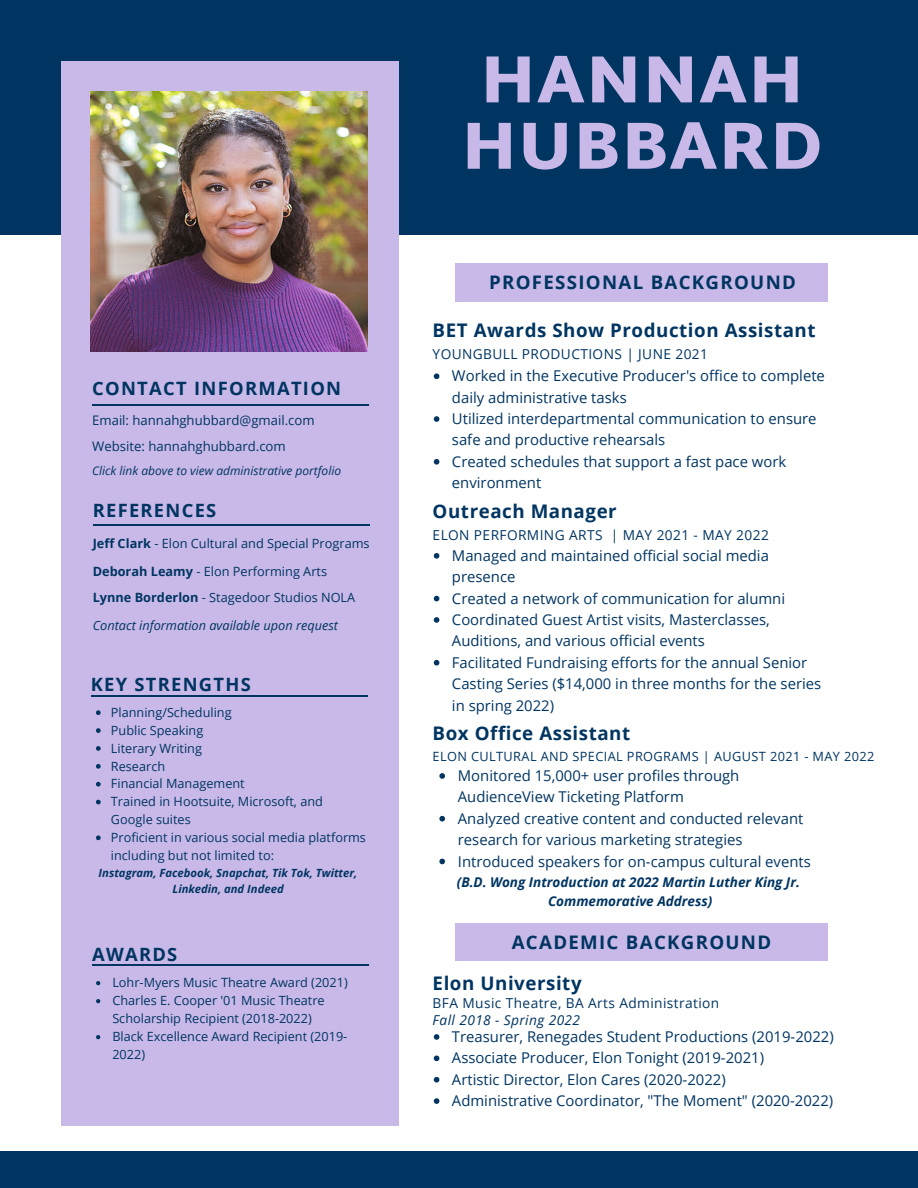
<style>
.page{position:relative;width:918px;height:1188px;background:#fff}
.page>*{position:absolute;margin:0;border:0;box-sizing:border-box;transform-origin:0 0}
.t1{font:900 67.5px/66.3px "Martel Sans";letter-spacing:.02em;color:#c9b9e8}
.t2{font:700 18.75px "Open Sans";letter-spacing:.03em;color:#003562}
.t3{font:700 18.75px "Open Sans";letter-spacing:.07em;color:#003562}
.t4{font:700 18.45px "Open Sans";letter-spacing:.07em;color:#003562}
.t5{font:700 18.3px "Open Sans";letter-spacing:.07em;color:#003562}
.t6{font:14.85px/21.3px "Open Sans";color:#003562}
.t7{font:13.65px "Open Sans";letter-spacing:.03em;color:#003562}
.t8{font:italic 13.65px "Open Sans";letter-spacing:.03em;color:#003562}
.t9{font:italic 700 13.5px "Open Sans";color:#003562}
.t10{font:13.2px "Open Sans";color:#003562}
.t11{font:12.75px/17.9px "Open Sans";color:#003562}
.t12{font:12.75px "Open Sans";letter-spacing:.03em;color:#003562}
.t13{font:italic 12.75px "Open Sans";color:#003562}
.t14{font:italic 12px "Open Sans";color:#003562}
.t15{font:italic 700 11.25px/16px "Open Sans";color:#003562;text-align:center}
.s1{font-weight:700}
</style>
<div class="page">
<div style="left:0;top:0;width:918px;height:235px;background:#003562"></div>
<div style="left:0;top:1151px;width:918px;height:37px;background:#003562"></div>
<div style="left:456px;top:263px;width:372px;height:38px;background:#c9b9e8"></div>
<svg style="left:434px;top:373px;width:5px;height:6px"></svg>
<svg style="left:434px;top:416px;width:5px;height:6px"></svg>
<svg style="left:434px;top:459px;width:5px;height:6px"></svg>
<svg style="left:434px;top:553px;width:5px;height:6px"></svg>
<svg style="left:434px;top:596px;width:5px;height:5px"></svg>
<svg style="left:434px;top:617px;width:5px;height:6px"></svg>
<svg style="left:434px;top:660px;width:5px;height:6px"></svg>
<div style="left:455px;top:923px;width:373px;height:38px;background:#c9b9e8"></div>
<svg style="left:434px;top:1034px;width:5px;height:6px"></svg>
<svg style="left:434px;top:1056px;width:5px;height:5px"></svg>
<svg style="left:434px;top:1077px;width:5px;height:6px"></svg>
<svg style="left:434px;top:1098px;width:5px;height:6px"></svg>
<div style="left:61px;top:62px;width:337px;height:1064px;background:#c9b9e8"></div>
<hr style="left:93px;top:524px;width:277px;height:1px;background:#003562">
<svg style="left:96px;top:710px;width:5px;height:5px"></svg>
<svg style="left:96px;top:728px;width:5px;height:5px"></svg>
<svg style="left:96px;top:746px;width:5px;height:5px"></svg>
<svg style="left:96px;top:764px;width:5px;height:5px"></svg>
<svg style="left:96px;top:782px;width:5px;height:5px"></svg>
<svg style="left:96px;top:800px;width:5px;height:4px"></svg>
<svg style="left:96px;top:835px;width:5px;height:5px"></svg>
<hr style="left:91px;top:695px;width:277px;height:1px;background:#003562">
<img style="left:91px;top:91px;width:277px;height:260px">
<hr style="left:92px;top:404px;width:277px;height:2px;background:#003562">
<svg style="left:439px;top:773px;width:6px;height:6px"></svg>
<svg style="left:439px;top:816px;width:6px;height:6px"></svg>
<svg style="left:439px;top:859px;width:6px;height:5px"></svg>
<svg style="left:96px;top:981px;width:4px;height:4px"></svg>
<svg style="left:96px;top:999px;width:4px;height:4px"></svg>
<svg style="left:96px;top:1035px;width:4px;height:4px"></svg>
<hr style="left:92px;top:965px;width:277px;height:1px;background:#003562">
<p class="t4" style="left:92px;top:375px;width:251px">CONTACT INFORMATION</p>
<p class="t10" style="left:92px;top:411px;width:224px">Email: hannahghubbard@gmail.com</p>
<p class="t10" style="left:92px;top:437px;width:195px">Website: hannahghubbard.com</p>
<p class="t14" style="left:92px;top:462px;width:250px">Click link above to view administrative portfolio</p>
<p class="t5" style="left:93px;top:498px;width:125px">REFERENCES</p>
<p class="t11" style="left:93px;top:534px;width:278px"><span class="s1">Jeff Clark</span> - Elon Cultural and Special Programs</p>
<p class="t11" style="left:93px;top:563px;width:236px"><span class="s1">Deborah Leamy</span> - Elon Performing Arts</p>
<p class="t11" style="left:93px;top:588px;width:264px"><span class="s1">Lynne Borderlon</span> - Stagedoor Studios NOLA</p>
<p class="t13" style="left:93px;top:616px;width:247px">Contact information available upon request</p>
<p class="t5" style="left:91px;top:672px;width:162px">KEY STRENGTHS</p>
<p class="t11" style="left:111px;top:703px;width:122px">Planning/Scheduling</p>
<p class="t11" style="left:111px;top:721px;width:94px">Public Speaking</p>
<p class="t11" style="left:111px;top:739px;width:93px">Literary Writing</p>
<p class="t11" style="left:111px;top:757px;width:56px">Research</p>
<p class="t11" style="left:111px;top:775px;width:135px">Financial Management</p>
<p class="t11" style="left:111px;top:792px;width:214px">Trained in Hootsuite, Microsoft, and<br>Google suites</p>
<p class="t11" style="left:111px;top:828px;width:257px">Proficient in various social media platforms including but not limited to:</p>
<p class="t15" style="left:99px;top:864px;width:260px">Instagram, Facebook, Snapchat, Tik Tok, Twitter,<br>Linkedin, and Indeed</p>
<p class="t5" style="left:92px;top:941px;width:87px">AWARDS</p>
<p class="t11" style="left:112px;top:974px;width:237px">Lohr-Myers Music Theatre Award (2021)</p>
<p class="t11" style="left:112px;top:991px;width:214px">Charles E. Cooper '01 Music Theatre<br>Scholarship Recipient (2018-2022)</p>
<p class="t11" style="left:112px;top:1027px;width:237px">Black Excellence Award Recipient (2019-<br>2022)</p>
<p class="t1" style="left:462px;top:46px;width:362px">HANNAH<br>HUBBARD</p>
<p class="t3" style="left:489px;top:269px;width:308px">PROFESSIONAL BACKGROUND</p>
<p class="t2" style="left:433px;top:317px;width:384px">BET Awards Show Production Assistant</p>
<p class="t7" style="left:433px;top:345px;width:277px">YOUNGBULL PRODUCTIONS | JUNE 2021</p>
<p class="t6" style="left:452px;top:365px;width:375px">Worked in the Executive Producer's office to complete daily administrative tasks</p>
<p class="t6" style="left:452px;top:408px;width:366px">Utilized interdepartmental communication to ensure safe and productive rehearsals</p>
<p class="t6" style="left:452px;top:450px;width:336px">Created schedules that support a fast pace work environment</p>
<p class="t2" style="left:433px;top:498px;width:186px">Outreach Manager</p>
<p class="t7" style="left:433px;top:525px;width:338px">ELON PERFORMING ARTS | MAY 2021 - MAY 2022</p>
<p class="t6" style="left:452px;top:544px;width:318px">Managed and maintained official social media presence</p>
<p class="t6" style="left:452px;top:587px;width:335px">Created a network of communication for alumni</p>
<p class="t6" style="left:452px;top:609px;width:319px">Coordinated Guest Artist visits, Masterclasses,<br>Auditions, and various official events</p>
<p class="t6" style="left:452px;top:651px;width:371px">Facilitated Fundraising efforts for the annual Senior<br>Casting Series ($14,000 in three months for the series in spring 2022)</p>
<p class="t2" style="left:433px;top:720px;width:199px">Box Office Assistant</p>
<p class="t6" style="left:458px;top:765px;width:283px">Monitored 15,000+ user profiles through<br>AudienceView Ticketing Platform</p>
<p class="t6" style="left:458px;top:807px;width:347px">Analyzed creative content and conducted relevant research for various marketing strategies</p>
<p class="t6" style="left:458px;top:850px;width:354px">Introduced speakers for on-campus cultural events</p>
<p class="t9" style="left:457px;top:872px;width:345px">(B.D. Wong Introduction at 2022 Martin Luther King Jr.</p>
<p class="t9" style="left:548px;top:891px;width:166px">Commemorative Address)</p>
<p class="t12" style="left:433px;top:747px;width:443px">ELON CULTURAL AND SPECIAL PROGRAMS | AUGUST 2021 - MAY 2022</p>
<p class="t3" style="left:512px;top:929px;width:261px">ACADEMIC BACKGROUND</p>
<p class="t2" style="left:433px;top:970px;width:150px">Elon University</p>
<p class="t6" style="left:452px;top:1026px;width:383px">Treasurer, Renegades Student Productions (2019-2022)</p>
<p class="t6" style="left:452px;top:1047px;width:314px">Associate Producer, Elon Tonight (2019-2021)</p>
<p class="t6" style="left:452px;top:1068px;width:275px">Artistic Director, Elon Cares (2020-2022)</p>
<p class="t6" style="left:452px;top:1090px;width:383px">Administrative Coordinator, "The Moment" (2020-2022)</p>
<p class="t7" style="left:433px;top:994px;width:288px">BFA Music Theatre, BA Arts Administration</p>
<p class="t8" style="left:433px;top:1011px;width:149px">Fall 2018 - Spring 2022</p>
</div>
